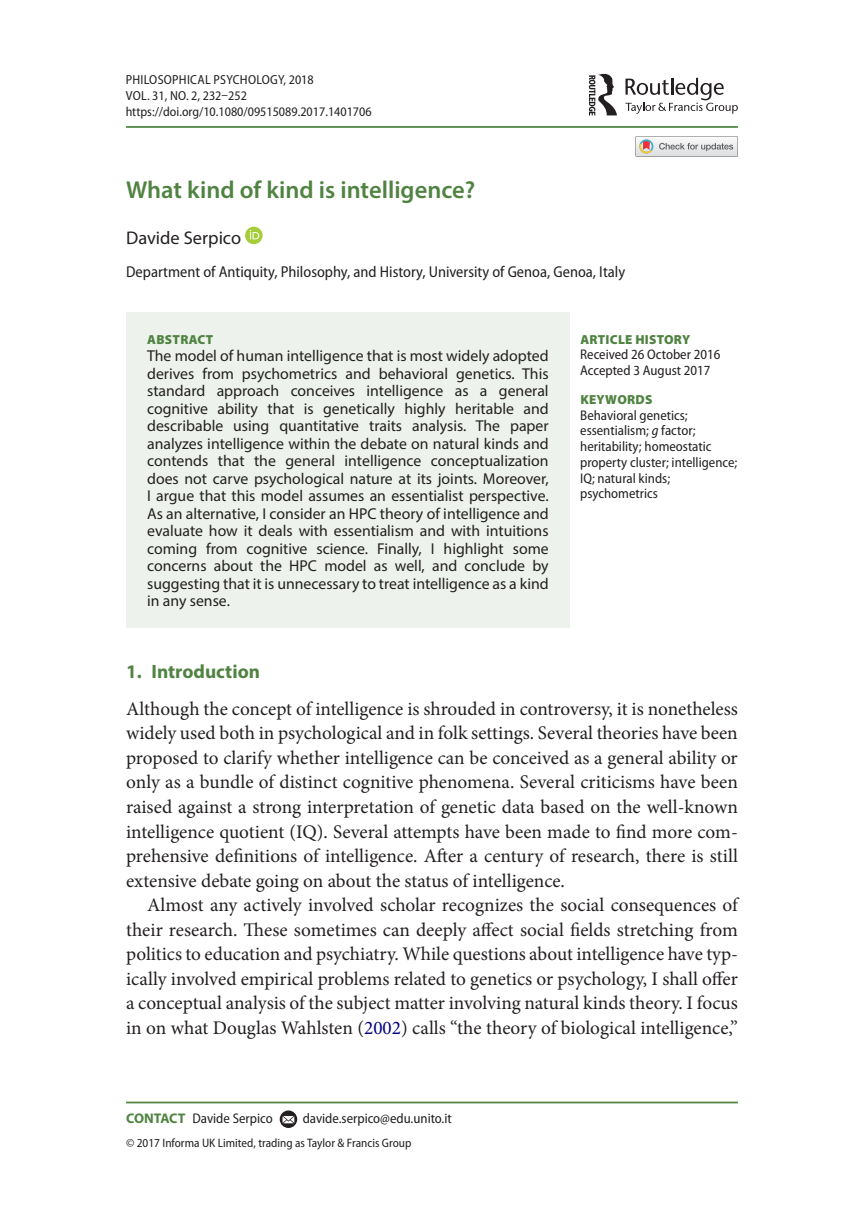
<style>
.page{position:relative;width:864px;height:1231px;background:#fff}
.page>*{position:absolute;margin:0;border:0;box-sizing:border-box;transform-origin:0 0}
.t1{font:600 24.5px "Myriad Pro";color:#508342}
.t2{font:19.25px/24.5px "Minion Pro";color:#231f20;text-align:justify}
.t3{font:700 19.25px "Myriad Pro";color:#508342}
.t4{font:18.38px "Myriad Pro";color:#231f20}
.t5{font:15.75px/17.5px "Myriad Pro";color:#231f20;text-align:justify}
.t6{font:semi-condensed 15.75px "Myriad Pro";color:#231f20}
.t7{font:semi-condensed 14px/15.8px "Myriad Pro";color:#231f20}
.t8{font:semi-condensed 13.12px/15.8px "Myriad Pro";color:#231f20}
.t9{font:900 13.12px "Myriad Pro";letter-spacing:.02em;color:#508342}
.t10{font:semi-condensed 12.25px "Myriad Pro";color:#231f20}
.s1{font-style:italic}
.s2{color:#000080}
.s3{font-weight:700;font-stretch:normal;color:#508342}
</style>
<div class="page">
<hr style="left:126px;top:126px;width:611px;height:2px;background:#508342">
<div style="left:126px;top:312px;width:443px;height:315px;background:#edf3ec"></div>
<div style="left:245px;top:227px;width:17px;height:17px;background:#a5cd39;border-radius:50%"></div>
<svg style="left:250px;top:230px;width:9px;height:9px"></svg>
<hr style="left:126px;top:1101px;width:611px;height:2px;background:#508342">
<svg style="left:279px;top:1110px;width:18px;height:17px"></svg>
<svg style="left:282px;top:1115px;width:12px;height:8px"></svg>
<svg style="left:625px;top:78px;width:112px;height:36px"></svg>
<svg style="left:588px;top:74px;width:28px;height:42px"></svg>
<svg style="left:635px;top:136px;width:102px;height:20px"></svg>
<p class="t8" style="left:126px;top:72px;width:247px">Philosophical Psychology, 2018<br>VOL. 31, NO. 2, 232–252 https://doi.org/10.1080/09515089.2017.1401706</p>
<p class="t1" style="left:126px;top:174px;width:350px">What kind of kind is intelligence?</p>
<p class="t4" style="left:126px;top:227px;width:116px">Davide Serpico</p>
<p class="t6" style="left:126px;top:263px;width:500px">Department of Antiquity, Philosophy, and History, University of Genoa, Genoa, Italy</p>
<p class="t9" style="left:147px;top:332px;width:68px">ABSTRACT</p>
<p class="t5" style="left:147px;top:347px;width:403px">The model of human intelligence that is most widely adopted derives from psychometrics and behavioral genetics. This standard approach conceives intelligence as a general cognitive ability that is genetically highly heritable and describable using quantitative traits analysis. The paper analyzes intelligence within the debate on natural kinds and contends that the general intelligence conceptualization does not carve psychological nature at its joints. Moreover, I argue that this model assumes an essentialist perspective.<br>As an alternative, I consider an HPC theory of intelligence and evaluate how it deals with essentialism and with intuitions coming from cognitive science. Finally, I highlight some concerns about the HPC model as well, and conclude by suggesting that it is unnecessary to treat intelligence as a kind in any sense.</p>
<p class="t9" style="left:580px;top:331px;width:111px">ARTICLE HISTORY</p>
<p class="t7" style="left:580px;top:347px;width:141px">Received 26 October 2016<br>Accepted 3 August 2017</p>
<p class="t9" style="left:580px;top:392px;width:74px">KEYWORDS</p>
<p class="t7" style="left:580px;top:407px;width:159px">Behavioral genetics; essentialism; <span class="s1">g</span> factor; heritability; homeostatic property cluster; intelligence;<br>IQ; natural kinds; psychometrics</p>
<p class="t3" style="left:126px;top:659px;width:135px">1. Introduction</p>
<p class="t2" style="left:126px;top:696px;width:613px">Although the concept of intelligence is shrouded in controversy, it is nonetheless widely used both in psychological and in folk settings. Several theories have been proposed to clarify whether intelligence can be conceived as a general ability or only as a bundle of distinct cognitive phenomena. Several criticisms have been raised against a strong interpretation of genetic data based on the well-known intelligence quotient (IQ). Several attempts have been made to find more com&shy;prehensive definitions of intelligence. After a century of research, there is still extensive debate going on about the status of intelligence.</p>
<p class="t2" style="left:126px;top:892px;width:613px;text-indent:21px">Almost any actively involved scholar recognizes the social consequences of their research. These sometimes can deeply affect social fields stretching from politics to education and psychiatry. While questions about intelligence have typ&shy;ically involved empirical problems related to genetics or psychology, I shall offer a conceptual analysis of the subject matter involving natural kinds theory. I focus in on what Douglas Wahlsten (<span class="s2">2002</span>) calls “the theory of biological intelligence,”</p>
<p class="t7" style="left:126px;top:1110px;width:148px"><span class="s3">CONTACT</span> Davide Serpico</p>
<p class="t7" style="left:302px;top:1110px;width:150px">davide.serpico@edu.unito.it</p>
<p class="t10" style="left:126px;top:1135px;width:286px">© 2017 Informa UK Limited, trading as Taylor &amp; Francis Group</p>
</div>
